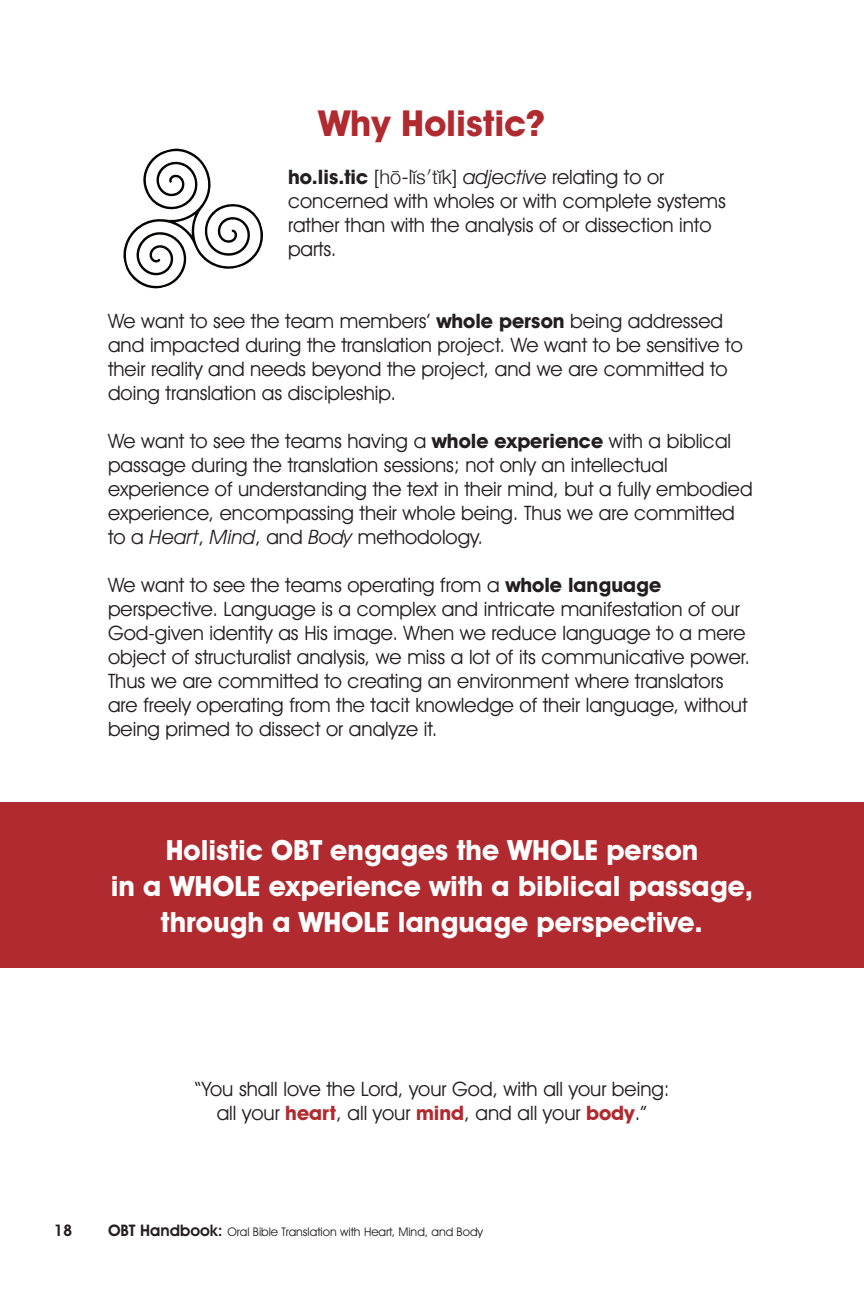
<style>
.page{position:relative;width:864px;height:1296px;background:#fff}
.page>*{position:absolute;margin:0;border:0;box-sizing:border-box;transform-origin:0 0}
.t1{font:700 36px "Avant Garde IT Cby BT";color:#b02a2f}
.t2{font:700 28px/36px "Avant Garde IT Cby BT";color:#fff;text-align:center}
.t3{font:20px/24px "Avant Garde IT Cby BT";color:#231f20}
.t4{font:600 16px "Avant Garde IT Cby BT";color:#231f20}
.t5{font:12px "Avant Garde IT Cby BT";color:#231f20}
.s1{font-weight:700}
.s2{font-family:"Helvetica Neue";font-weight:300}
.s3{font-style:italic}
.s4{font-weight:700;color:#b02a2f}
.s5{font-weight:600;font-size:16px}
</style>
<div class="page">
<hr style="left:863px;top:0;width:1px;height:1296px;background:#b2b2b2">
<svg style="left:123px;top:148px;width:140px;height:141px"></svg>
<div style="left:0;top:802px;width:864px;height:166px;background:#b02a2f"></div>
<p class="t1" style="left:318px;top:101px;width:229px">Why Holistic?</p>
<p class="t3" style="left:288px;top:164px;width:439px"><span class="s1">ho.lis.tic</span> [<span class="s2">hō-lĭs′tĭk</span>] <span class="s3">adjective</span> relating to or concerned with wholes or with complete systems rather than with the analysis of or dissection into parts.</p>
<p class="t3" style="left:108px;top:308px;width:636px">We want to see the team members’ <span class="s1">whole person</span> being addressed and impacted during the translation project. We want to be sensitive to their reality and needs beyond the project, and we are committed to doing translation as discipleship.</p>
<p class="t3" style="left:108px;top:428px;width:646px">We want to see the teams having a <span class="s1">whole experience</span> with a biblical passage during the translation sessions; not only an intellectual experience of understanding the text in their mind, but a fully embodied experience, encompassing their whole being. Thus we are committed to a <span class="s3">Heart</span>, <span class="s3">Mind</span>, and <span class="s3">Body</span> methodology.</p>
<p class="t3" style="left:108px;top:572px;width:644px">We want to see the teams operating from a <span class="s1">whole language </span>perspective. Language is a complex and intricate manifestation of our God-given identity as His image. When we reduce language to a mere object of structuralist analysis, we miss a lot of its communicative power.<br>Thus we are committed to creating an environment where translators are freely operating from the tacit knowledge of their language, without being primed to dissect or analyze it.</p>
<p class="t2" style="left:111px;top:831px;width:644px">Holistic OBT engages the WHOLE person<br>in a WHOLE experience with a biblical passage, through a WHOLE language perspective.</p>
<p class="t3" style="left:194px;top:1076px;width:477px;text-align:center">“You shall love the Lord, your God, with all your being: all your <span class="s4">heart</span>, all your <span class="s4">mind</span>, and all your <span class="s4">body</span>.”</p>
<p class="t4" style="left:54px;top:1221px;width:20px">18</p>
<p class="t5" style="left:108px;top:1225px;width:377px"><span class="s5">OBT Handbook:</span> Oral Bible Translation with Heart, Mind, and Body</p>
</div>
